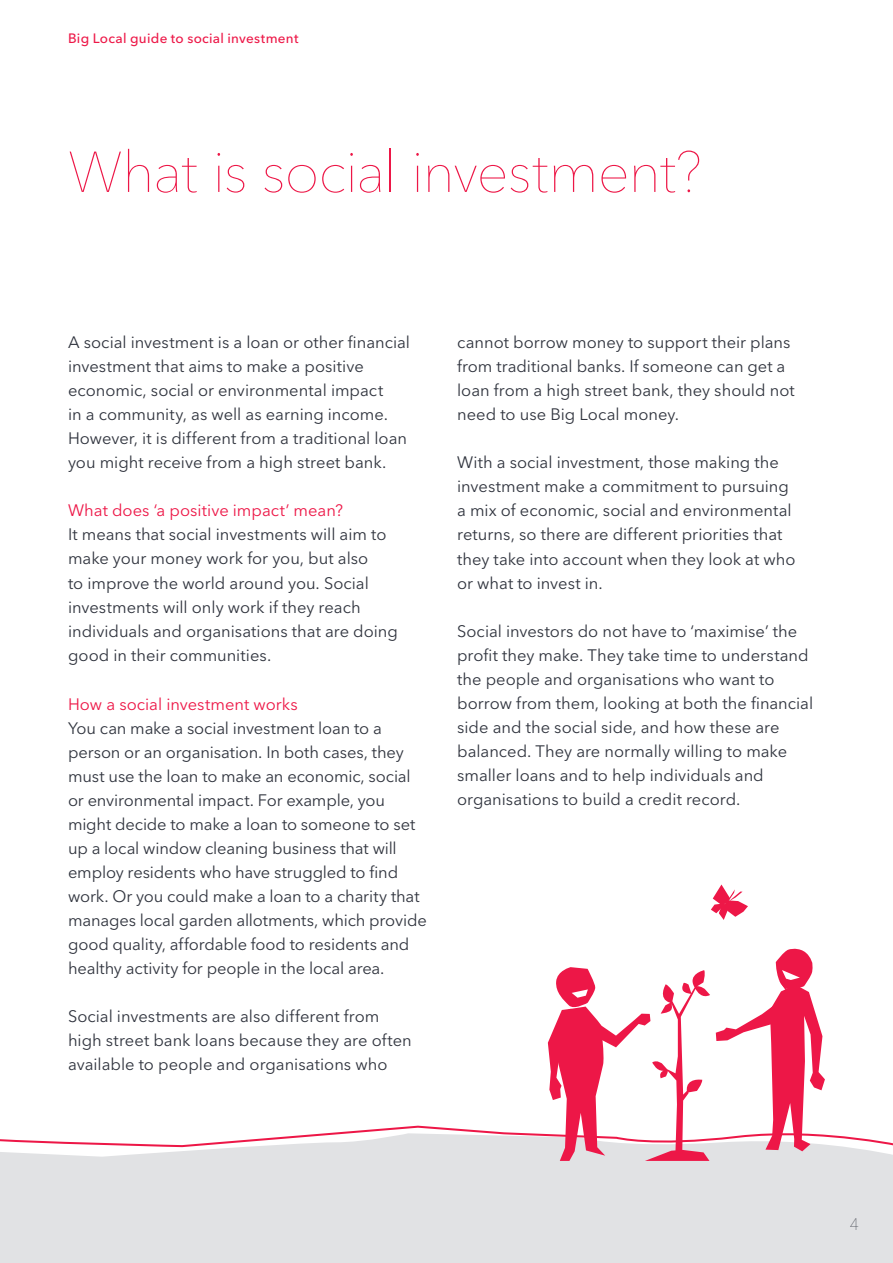
<style>
.page{position:relative;width:893px;height:1263px;background:#fff}
.page>*{position:absolute;margin:0;border:0;box-sizing:border-box;transform-origin:0 0}
.head{font:200 57px "Avenir Next LT Pro";letter-spacing:-.02em;color:#ed1747}
.Body{font:16.5px/24px "Avenir Next LT Pro";color:#30343e}
.Body_-_head{font:16.5px "Avenir Next LT Pro";letter-spacing:.005em;color:#ed1747}
.Body_-_White_on_Gree{font:200 16.5px "Avenir Next LT Pro";color:#30343e}
.t1{font:500 13.5px "Avenir Next LT Pro";letter-spacing:.02em;color:#ed1747}
</style>
<div class="page">
<div style="left:0;top:1161px;width:893px;height:102px;background:#e1e2e4"></div>
<svg style="left:711px;top:884px;width:37px;height:36px"></svg>
<svg style="left:0;top:948px;width:893px;height:213px"></svg>
<p class="t1" style="left:68px;top:30px;width:232px">Big Local guide to social investment</p>
<p class="head" style="left:68px;top:138px;width:635px">What is social investment?</p>
<p class="Body" style="left:68px;top:331px;width:344px">A social investment is a loan or other financial investment that aims to make a positive economic, social or environmental impact<br>in a community, as well as earning income.<br>However, it is different from a traditional loan you might receive from a high street bank.</p>
<p class="Body_-_head" style="left:68px;top:501px;width:277px">What does ‘a positive impact’ mean?</p>
<p class="Body" style="left:68px;top:523px;width:331px">It means that social investments will aim to make your money work for you, but also<br>to improve the world around you. Social investments will only work if they reach individuals and organisations that are doing good in their communities.</p>
<p class="Body_-_head" style="left:68px;top:694px;width:231px">How a social investment works</p>
<p class="Body" style="left:68px;top:716px;width:360px">You can make a social investment loan to a person or an organisation. In both cases, they must use the loan to make an economic, social or environmental impact. For example, you might decide to make a loan to someone to set up a local window cleaning business that will employ residents who have struggled to find work. Or you could make a loan to a charity that manages local garden allotments, which provide good quality, affordable food to residents and healthy activity for people in the local area.</p>
<p class="Body" style="left:68px;top:1004px;width:345px">Social investments are also different from high street bank loans because they are often available to people and organisations who</p>
<p class="Body" style="left:457px;top:331px;width:339px">cannot borrow money to support their plans from traditional banks. If someone can get a loan from a high street bank, they should not need to use Big Local money.</p>
<p class="Body" style="left:457px;top:451px;width:340px">With a social investment, those making the investment make a commitment to pursuing a mix of economic, social and environmental returns, so there are different priorities that they take into account when they look at who or what to invest in.</p>
<p class="Body" style="left:457px;top:619px;width:358px">Social investors do not have to ‘maximise’ the profit they make. They take time to understand the people and organisations who want to borrow from them, looking at both the financial side and the social side, and how these are balanced. They are normally willing to make smaller loans and to help individuals and organisations to build a credit record.</p>
<p class="Body_-_White_on_Gree" style="left:850px;top:1214px;width:11px">4</p>
</div>
